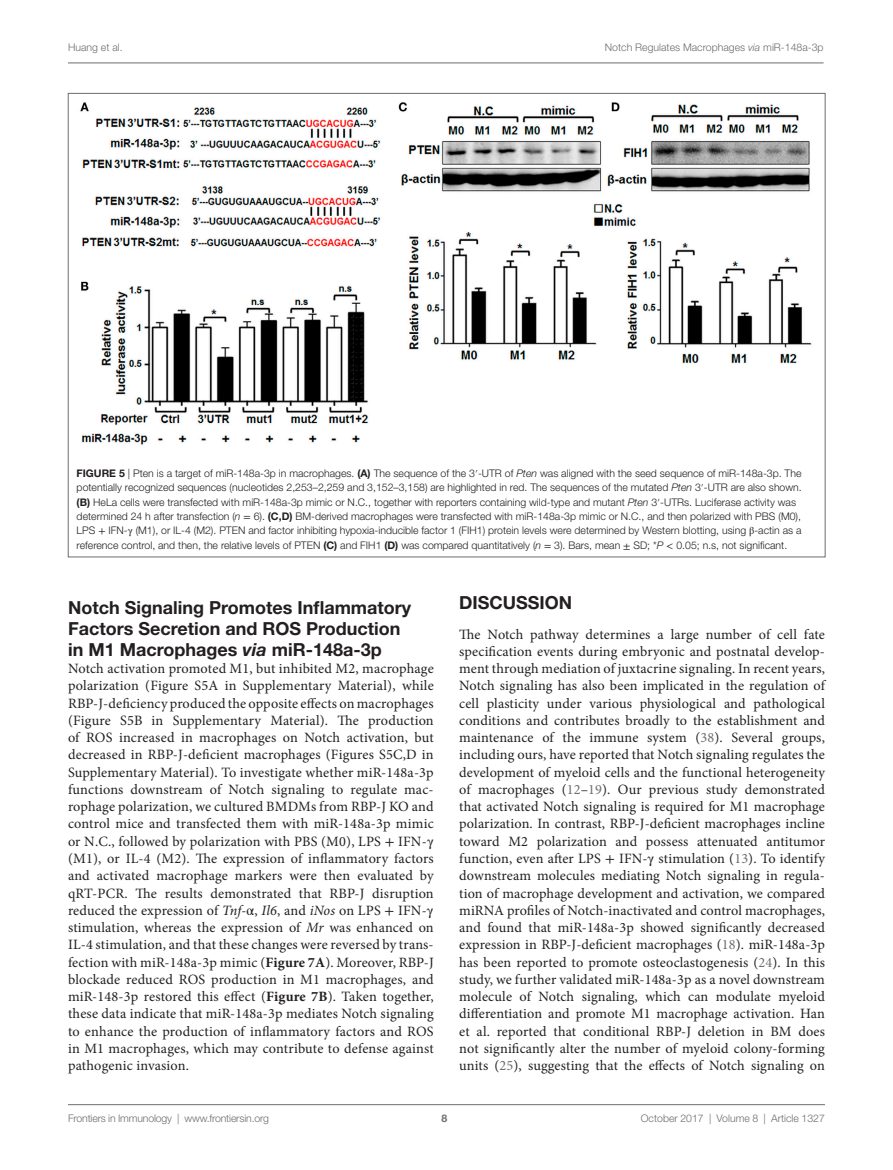
<style>
.page{position:relative;width:893px;height:1170px;background:#fff}
.page>*{position:absolute;margin:0;border:0;box-sizing:border-box;transform-origin:0 0}
.t1{font:700 18px/21px "Helvetica Neue LT Std";color:#231f20}
.t2{font:14.25px/17.2px "Minion Pro";letter-spacing:.01em;color:#231f20;text-align:justify}
.t3{font:300 10.5px/14.2px "Helvetica Neue LT Std";color:#231f20}
.t4{font:300 10.5px "Helvetica Neue LT Std";color:#6c6d70}
.t5{font:700 10.5px "Helvetica Neue LT Std";color:#6c6d70}
.s1{font-style:italic}
.s2{font-weight:700}
.s3{font-family:"STIX General";font-weight:400}
.s4{font-family:"STIX General"}
.s5{color:#6c6d70}
</style>
<div class="page">
<img style="left:80px;top:102px;width:732px;height:343px">
<hr style="left:68px;top:63px;width:756px;height:1px;background:#6c6d70">
<hr style="left:68px;top:1104px;width:757px;height:1px;background:#6c6d70">
<p class="t4" style="left:68px;top:41px;width:56px">Huang et al.</p>
<p class="t4" style="left:605px;top:41px;width:220px">Notch Regulates Macrophages <span class="s1">via</span> miR-148a-3p</p>
<p class="t3" style="left:77px;top:466px;width:727px"><span class="s2">Figure 5</span> | Pten is a target of miR-148a-3p in macrophages. <span class="s2">(A)</span> The sequence of the 3<span class="s3">′</span>-UTR of <span class="s1">Pten</span> was aligned with the seed sequence of miR-148a-3p. The potentially recognized sequences (nucleotides 2,253–2,259 and 3,152–3,158) are highlighted in red. The sequences of the mutated <span class="s1">Pten</span> 3<span class="s3">′</span>-UTR are also shown. <span class="s2">(B)</span> HeLa cells were transfected with miR-148a-3p mimic or N.C., together with reporters containing wild-type and mutant <span class="s1">Pten</span> 3<span class="s3">′</span>-UTRs. Luciferase activity was determined 24 h after transfection (<span class="s1">n</span> <span class="s3">=</span> 6). <span class="s2">(C,D)</span> BM-derived macrophages were transfected with miR-148a-3p mimic or N.C., and then polarized with PBS (M0), LPS <span class="s3">+</span> IFN-<span class="s3">γ</span> (M1), or IL-4 (M2). PTEN and factor inhibiting hypoxia-inducible factor 1 (FIH1) protein levels were determined by Western blotting, using <span class="s3">β</span>-actin as a reference control, and then, the relative levels of PTEN <span class="s2">(C)</span> and FIH1 <span class="s2">(D)</span> was compared quantitatively (<span class="s1">n</span> <span class="s3">=</span> 3). Bars, mean <span class="s3">±</span> SD; *<span class="s1">P</span> <span class="s3">&lt;</span> 0.05; n.s, not significant.</p>
<p class="t1" style="left:68px;top:596px;width:345px">Notch Signaling Promotes Inflammatory<br>Factors Secretion and ROS Production in M1 Macrophages <span class="s1">via</span> miR-148a-3p</p>
<p class="t2" style="left:68px;top:660px;width:367px">Notch activation promoted M1, but inhibited M2, macrophage polarization (Figure S5A in Supplementary Material), while RBP-J-deficiency produced the opposite effects on macrophages (Figure S5B in Supplementary Material). The production of ROS increased in macrophages on Notch activation, but decreased in RBP-J-deficient macrophages (Figures S5C,D in Supplementary Material). To investigate whether miR-148a-3p functions downstream of Notch signaling to regulate mac&shy;rophage polarization, we cultured BMDMs from RBP-J KO and control mice and transfected them with miR-148a-3p mimic or N.C., followed by polarization with PBS (M0), LPS <span class="s4">+</span> IFN-<span class="s4">γ </span>(M1), or IL-4 (M2). The expression of inflammatory factors and activated macrophage markers were then evaluated by qRT-PCR. The results demonstrated that RBP-J disruption reduced the expression of <span class="s1">Tnf-</span><span class="s4">α</span>, <span class="s1">Il6</span>, and <span class="s1">iNos</span> on LPS <span class="s4">+</span> IFN-<span class="s4">γ </span>stimulation, whereas the expression of <span class="s1">Mr</span> was enhanced on IL-4 stimulation, and that these changes were reversed by trans&shy;fection with miR-148a-3p mimic (<span class="s2">Figure 7A</span>). Moreover, RBP-J blockade reduced ROS production in M1 macrophages, and miR-148-3p restored this effect (<span class="s2">Figure 7B</span>). Taken together, these data indicate that miR-148a-3p mediates Notch signaling to enhance the production of inflammatory factors and ROS in M1 macrophages, which may contribute to defense against pathogenic invasion.</p>
<p class="t1" style="left:459px;top:591px;width:112px">DISCUSSION</p>
<p class="t2" style="left:459px;top:625px;width:367px">The Notch pathway determines a large number of cell fate specification events during embryonic and postnatal develop&shy;ment through mediation of juxtacrine signaling. In recent years, Notch signaling has also been implicated in the regulation of cell plasticity under various physiological and pathological conditions and contributes broadly to the establishment and maintenance of the immune system (<span class="s5">38</span>). Several groups, including ours, have reported that Notch signaling regulates the development of myeloid cells and the functional heterogeneity of macrophages (<span class="s5">12</span>–<span class="s5">19</span>). Our previous study demonstrated that activated Notch signaling is required for M1 macrophage polarization. In contrast, RBP-J-deficient macrophages incline toward M2 polarization and possess attenuated antitumor function, even after LPS <span class="s4">+</span> IFN-<span class="s4">γ</span> stimulation (<span class="s5">13</span>). To identify downstream molecules mediating Notch signaling in regula&shy;tion of macrophage development and activation, we compared miRNA profiles of Notch-inactivated and control macrophages, and found that miR-148a-3p showed significantly decreased expression in RBP-J-deficient macrophages (<span class="s5">18</span>). miR-148a-3p has been reported to promote osteoclastogenesis (<span class="s5">24</span>). In this study, we further validated miR-148a-3p as a novel downstream molecule of Notch signaling, which can modulate myeloid differentiation and promote M1 macrophage activation. Han et al. reported that conditional RBP-J deletion in BM does not significantly alter the number of myeloid colony-forming units (<span class="s5">25</span>), suggesting that the effects of Notch signaling on</p>
<p class="t4" style="left:68px;top:1111px;width:203px">Frontiers in Immunology | www.frontiersin.org</p>
<p class="t4" style="left:641px;top:1111px;width:186px">October 2017 | Volume 8 | Article 1327</p>
<p class="t5" style="left:441px;top:1111px;width:7px">8</p>
</div>
